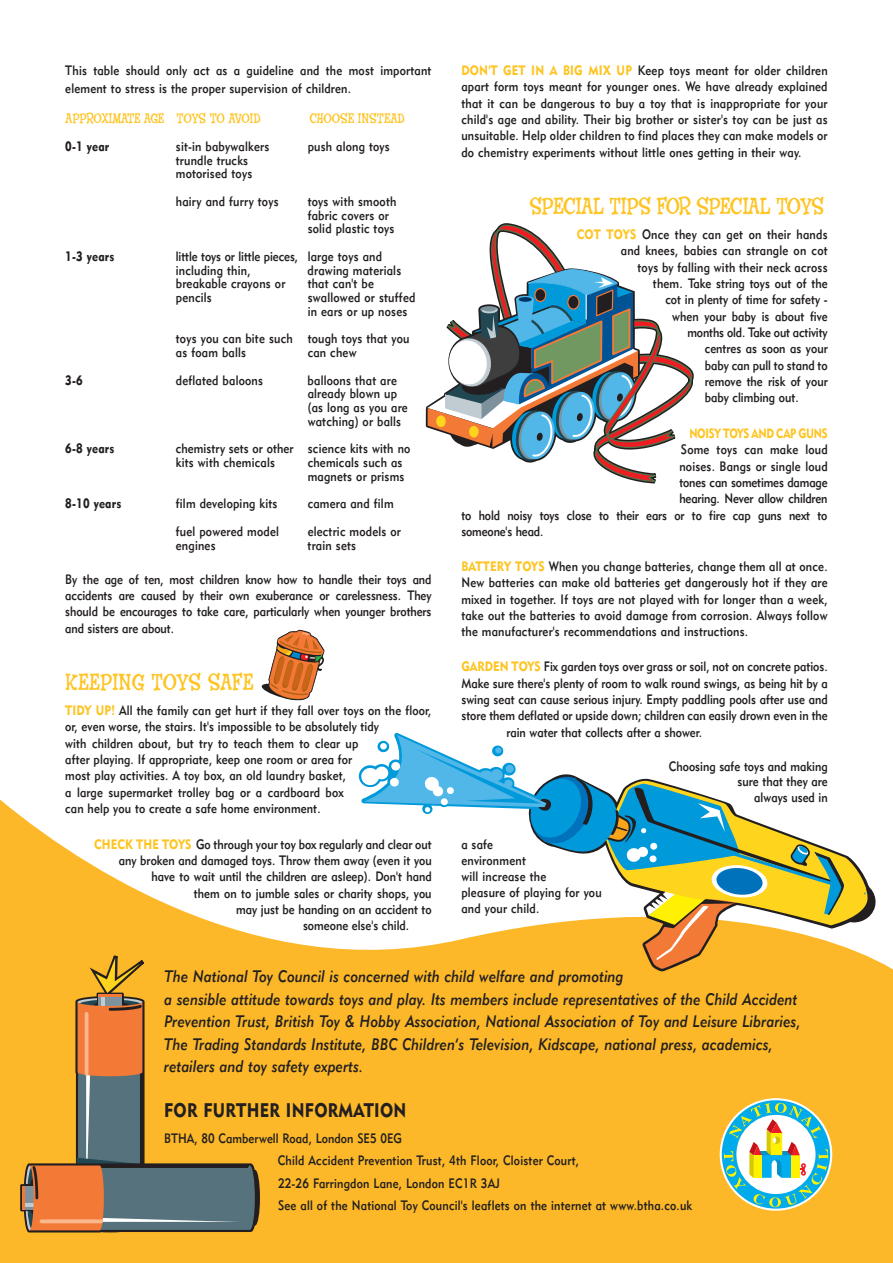
<style>
.page{position:relative;width:893px;height:1263px;background:#fff}
.page>*{position:absolute;margin:0;border:0;box-sizing:border-box;transform-origin:0 0}
.t1{font:24px "Fink Roman";letter-spacing:-.025em;color:#fec422;scale:.85 1}
.t2{font:19.5px "Geometric 415 BT Black A";letter-spacing:.015em;color:#231f20;scale:.85 1}
.t3{font:16.5px/22.5px "Geometric 415 BT Medium Italic A";letter-spacing:.015em;color:#231f20;scale:.85 1}
.t4{font:14.25px "Fink Roman";letter-spacing:-.02em;color:#fec422;scale:.85 1}
.t5{font:14.25px "Fink Roman";color:#fec422;scale:.85 1}
.t6{font:13.5px/16.4px "Geometric 415 BT Medium A";letter-spacing:.01em;color:#231f20;scale:.85 1}
.t7{font:13.5px "Geometric 415 BT Medium A";letter-spacing:-.01em;color:#231f20;scale:.85 1}
.t8{font:13.5px "Geometric 415 BT Black A";letter-spacing:.015em;color:#231f20;scale:.85 1}
.t9{font:13.35px "Geometric 415 BT Black A";letter-spacing:-.03em;color:#fec422;scale:.8 1}
.s1{font-family:"Geometric 415 BT Black A";color:#fec422}
</style>
<div class="page">
<svg style="left:261px;top:629px;width:64px;height:72px"></svg>
<svg style="left:0;top:799px;width:893px;height:464px;background:#fcc247"></svg>
<svg style="left:426px;top:223px;width:268px;height:261px"></svg>
<svg style="left:722px;top:1100px;width:108px;height:108px"></svg>
<svg style="left:350px;top:733px;width:539px;height:244px"></svg>
<div style="left:250px;top:1170px;width:10px;height:55px;background:#231f20;border-radius:50%"></div>
<svg style="left:20px;top:951px;width:237px;height:281px;background:#ca993e"></svg>
<p class="t6" style="left:65px;top:63px;width:432px;line-height:17.5px">This table should only act as a guideline and the most important element to stress is the proper supervision of children.</p>
<p class="t4" style="left:65px;top:113px;width:231px">APPROXIMATE AGE TOYS TO AVOID</p>
<p class="t5" style="left:309px;top:113px;width:114px">CHOOSE INSTEAD</p>
<p class="t8" style="left:65px;top:141px;width:53px">0-1 year</p>
<p class="t6" style="left:176px;top:139px;width:111px">sit-in babywalkers</p>
<p class="t6" style="left:308px;top:139px;width:98px">push along toys</p>
<p class="t6" style="left:176px;top:154px;width:92px;line-height:13.8px">trundle trucks motorised toys</p>
<p class="t6" style="left:176px;top:194px;width:122px">hairy and furry toys</p>
<p class="t6" style="left:308px;top:196px;width:106px;line-height:13.8px">toys with smooth fabric covers or solid plastic toys</p>
<p class="t8" style="left:65px;top:251px;width:59px">1-3 years</p>
<p class="t6" style="left:176px;top:251px;width:244px;line-height:13.8px">little toys or little pieces, large toys and including thin,</p>
<p class="t6" style="left:308px;top:263px;width:112px">drawing materials</p>
<p class="t6" style="left:176px;top:277px;width:130px">breakable crayons or</p>
<p class="t6" style="left:308px;top:277px;width:79px">that can't be</p>
<p class="t6" style="left:176px;top:291px;width:44px">pencils</p>
<p class="t6" style="left:308px;top:292px;width:128px;line-height:13.8px">swallowed or stuffed in ears or up noses</p>
<p class="t6" style="left:176px;top:333px;width:277px;line-height:13.8px">toys you can bite such tough toys that you as foam balls</p>
<p class="t6" style="left:308px;top:346px;width:59px">can chew</p>
<p class="t8" style="left:65px;top:375px;width:22px">3-6</p>
<p class="t6" style="left:176px;top:373px;width:104px">deflated baloons</p>
<p class="t6" style="left:308px;top:374px;width:119px;line-height:13.8px">balloons that are already blown up (as long as you are watching) or balls</p>
<p class="t8" style="left:65px;top:444px;width:59px">6-8 years</p>
<p class="t6" style="left:176px;top:443px;width:278px;line-height:13.8px">chemistry sets or other science kits with no kits with chemicals</p>
<p class="t6" style="left:308px;top:457px;width:115px;line-height:13.8px">chemicals such as magnets or prisms</p>
<p class="t8" style="left:65px;top:499px;width:67px">8-10 years</p>
<p class="t6" style="left:176px;top:497px;width:121px">film developing kits</p>
<p class="t6" style="left:308px;top:497px;width:103px">camera and film</p>
<p class="t6" style="left:176px;top:524px;width:123px">fuel powered model</p>
<p class="t6" style="left:308px;top:524px;width:111px">electric models or</p>
<p class="t6" style="left:176px;top:538px;width:48px">engines</p>
<p class="t6" style="left:308px;top:538px;width:59px">train sets</p>
<p class="t6" style="left:65px;top:572px;width:432px;text-align:justify">By the age of ten, most children know how to handle their toys and accidents are caused by their own exuberance or carelessness. They should be encourages to take care, particularly when younger brothers and sisters are about.</p>
<h1 class="t1" style="left:65px;top:672px;width:223px">KEEPING TOYS SAFE</h1>
<p class="t6" style="left:65px;top:703px;width:432px"><span class="s1">TIDY UP!</span> All the family can get hurt if they fall over toys on the floor, or, even worse, the stairs. It's impossible to be absolutely tidy<br>with children about, but try to teach them to clear up<br>after playing. If appropriate, keep one room or area for<br>most play activities. A toy box, an old laundry basket,<br>a large supermarket trolley bag or a cardboard box<br>can help you to create a safe home environment.</p>
<p class="t6" style="left:94px;top:837px;width:398px"><span class="s1">CHECK THE TOYS</span> Go through your toy box regularly and clear out</p>
<p class="t6" style="left:119px;top:853px;width:370px">any broken and damaged toys. Throw them away (even it you</p>
<p class="t6" style="left:151px;top:870px;width:331px">have to wait until the children are asleep). Don't hand</p>
<p class="t6" style="left:194px;top:886px;width:281px">them on to jumble sales or charity shops, you</p>
<p class="t6" style="left:236px;top:902px;width:231px">may just be handing on an accident to</p>
<p class="t6" style="left:303px;top:919px;width:126px">someone else's child.</p>
<p class="t6" style="left:461px;top:63px;width:432px;text-align:justify"><span class="s1">DON'T GET IN A BIG MIX UP</span> Keep toys meant for older children apart form toys meant for younger ones. We have already explained that it can be dangerous to buy a toy that is inappropriate for your child's age and ability. Their big brother or sister's toy can be just as unsuitable. Help older children to find places they can make models or do chemistry experiments without little ones getting in their way.</p>
<h1 class="t1" style="left:529px;top:196px;width:348px">SPECIAL TIPS FOR SPECIAL TOYS</h1>
<p class="t6" style="left:577px;top:227px;width:297px"><span class="s1">COT TOYS</span> Once they can get on their hands</p>
<p class="t6" style="left:621px;top:244px;width:245px">and knees, babies can strangle on cot</p>
<p class="t6" style="left:637px;top:260px;width:225px">toys by falling with their neck across</p>
<p class="t6" style="left:653px;top:276px;width:207px">them. Take string toys out of the</p>
<p class="t6" style="left:665px;top:293px;width:192px">cot in plenty of time for safety -</p>
<p class="t6" style="left:672px;top:309px;width:185px">when your baby is about five</p>
<p class="t7" style="left:687px;top:327px;width:166px">months old. Take out activity</p>
<p class="t6" style="left:705px;top:342px;width:146px">centres as soon as your</p>
<p class="t6" style="left:705px;top:358px;width:146px">baby can pull to stand to</p>
<p class="t6" style="left:705px;top:374px;width:146px">remove the risk of your</p>
<p class="t6" style="left:705px;top:391px;width:112px">baby climbing out.</p>
<p class="t9" style="left:689px;top:428px;width:174px">NOISY TOYS AND CAP GUNS</p>
<p class="t6" style="left:681px;top:443px;width:174px">Some toys can make loud</p>
<p class="t6" style="left:679px;top:459px;width:176px">noises. Bangs or single loud</p>
<p class="t7" style="left:679px;top:477px;width:176px">tones can sometimes damage</p>
<p class="t7" style="left:679px;top:494px;width:176px">hearing. Never allow children</p>
<p class="t7" style="left:461px;top:510px;width:432px">to hold noisy toys close to their ears or to fire cap guns next to</p>
<p class="t7" style="left:461px;top:526px;width:98px">someone's head.</p>
<p class="t6" style="left:461px;top:559px;width:432px;text-align:justify"><span class="s1">BATTERY TOYS</span> When you change batteries, change them all at once.<br>New batteries can make old batteries get dangerously hot if they are mixed in together. If toys are not played with for longer than a week, take out the batteries to avoid damage from corrosion. Always follow the manufacturer's recommendations and instructions.</p>
<p class="t6" style="left:461px;top:660px;width:433px"><span class="s1">GARDEN TOYS</span> Fix garden toys over grass or soil, not on concrete patios.</p>
<p class="t6" style="left:461px;top:676px;width:433px">Make sure there's plenty of room to walk round swings, as being hit by a</p>
<p class="t6" style="left:461px;top:692px;width:433px">swing seat can cause serious injury. Empty paddling pools after use and</p>
<p class="t6" style="left:461px;top:709px;width:433px">store them deflated or upside down; children can easily drown even in the</p>
<p class="t6" style="left:506px;top:725px;width:232px">rain water that collects after a shower.</p>
<p class="t6" style="left:669px;top:759px;width:188px;line-height:15.6px;text-align:right">Choosing safe toys and making sure that they are<br>always used in</p>
<p class="t6" style="left:461px;top:838px;width:167px">a safe<br>environment<br>will increase the<br>pleasure of playing for you and your child.</p>
<p class="t3" style="left:164px;top:967px;width:750px">The National Toy Council is concerned with child welfare and promoting<br>a sensible attitude towards toys and play. Its members include representatives of the Child Accident Prevention Trust, British Toy &amp; Hobby Association, National Association of Toy and Leisure Libraries, The Trading Standards Institute, BBC Children’s Television, Kidscape, national press, academics, retailers and toy safety experts.</p>
<h2 class="t2" style="left:164px;top:1103px;width:286px">FOR FURTHER INFORMATION</h2>
<p class="t6" style="left:278px;top:1128px;width:489px;line-height:22.5px;text-indent:-114px">BTHA, 80 Camberwell Road, London SE5 0EG<br>Child Accident Prevention Trust, 4th Floor, Cloister Court,<br>22-26 Farringdon Lane, London EC1R 3AJ<br>See all of the National Toy Council's leaflets on the internet at www.btha.co.uk</p>
</div>
